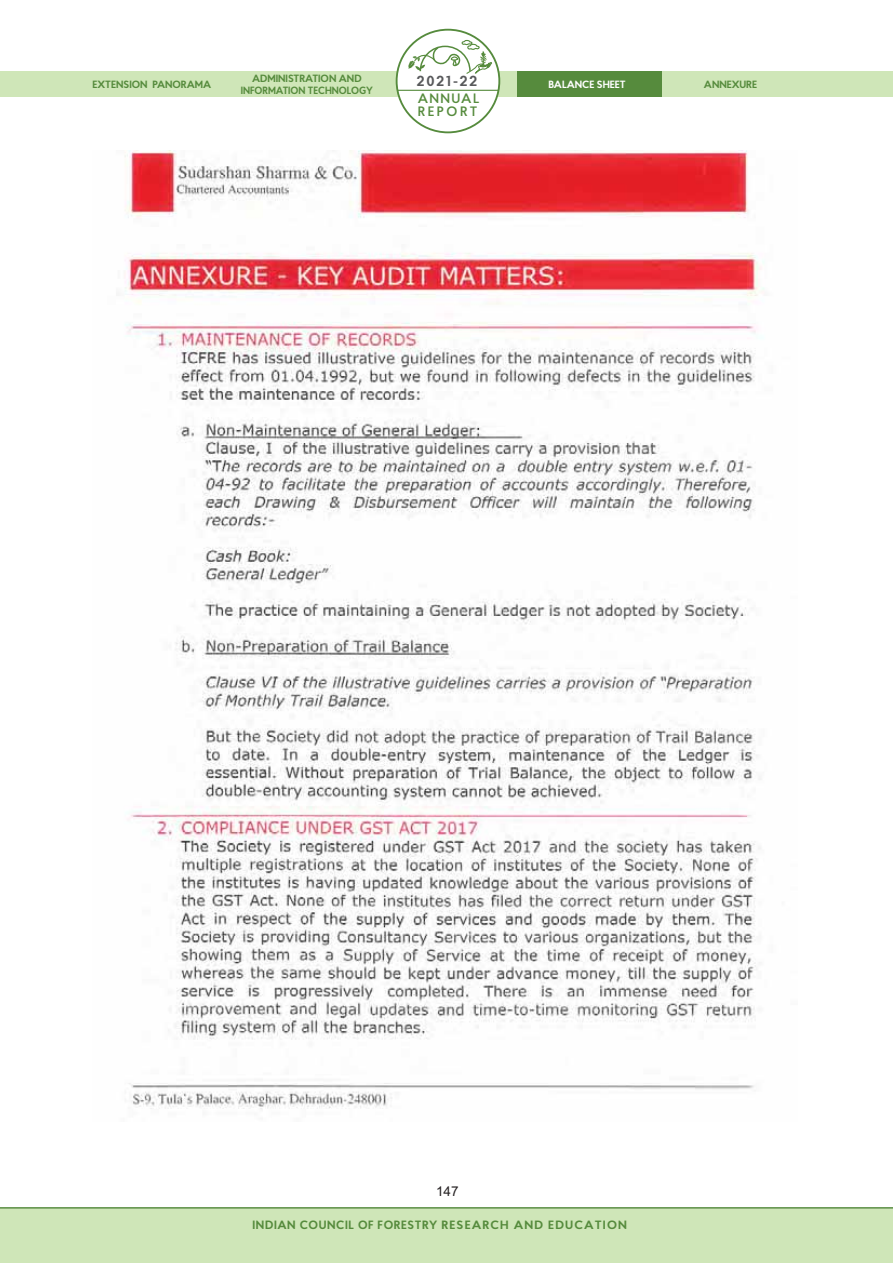
<style>
.page{position:relative;width:893px;height:1263px;background:#fff}
.page>*{position:absolute;margin:0;border:0;box-sizing:border-box;transform-origin:0 0}
.t1{font:700 14.55px "Proba Pro";letter-spacing:.13em;color:#58595b}
.t2{font:600 13.65px/13px "Proba Pro";letter-spacing:.135em;color:#568b3d}
.t3{font:13.5px "Arial";color:#231f20}
.t4{font:700 12px "Proba Pro";letter-spacing:.05em;color:#568b3d}
.t5{font:700 10.5px/11.6px "Proba Pro";color:#568b3d;text-align:center}
.t6{font:700 10.5px "Proba Pro";color:#fff}
.s1{color:#fff}
</style>
<div class="page">
<div style="left:0;top:71px;width:893px;height:26px;background:#cfe6b8"></div>
<div style="left:0;top:1209px;width:893px;height:54px;background:#cfe6b8"></div>
<div style="left:397px;top:30px;width:102px;height:102px;background:#fff;border-radius:50%"></div>
<hr style="left:398px;top:90px;width:100px;height:1px;background:#568b3d">
<svg style="left:408px;top:28px;width:84px;height:46px"></svg>
<div style="left:517px;top:72px;width:145px;height:25px;background:#568b3d"></div>
<img style="left:125px;top:151px;width:640px;height:959px">
<p class="t5" style="left:241px;top:74px;width:134px">ADMINISTRATION AND<br>INFORMATION TECHNOLOGY</p>
<p class="t5" style="left:704px;top:80px;width:55px">ANNEXURE</p>
<p class="t5" style="left:93px;top:80px;width:120px">EXTENSION PANORAMA</p>
<h1 class="t1" style="left:417px;top:74px;width:62px"><span class="s1">2</span>021-22</h1>
<p class="t6" style="left:548px;top:80px;width:79px">BALANCE SHEET</p>
<h2 class="t2" style="left:418px;top:92px;width:63px">ANNUAL<br>REPORT</h2>
<p class="t3" style="left:436px;top:1186px;width:24px">147</p>
<p class="t4" style="left:252px;top:1220px;width:376px">INDIAN COUNCIL OF FORESTRY RESEARCH AND EDUCATION</p>
</div>
